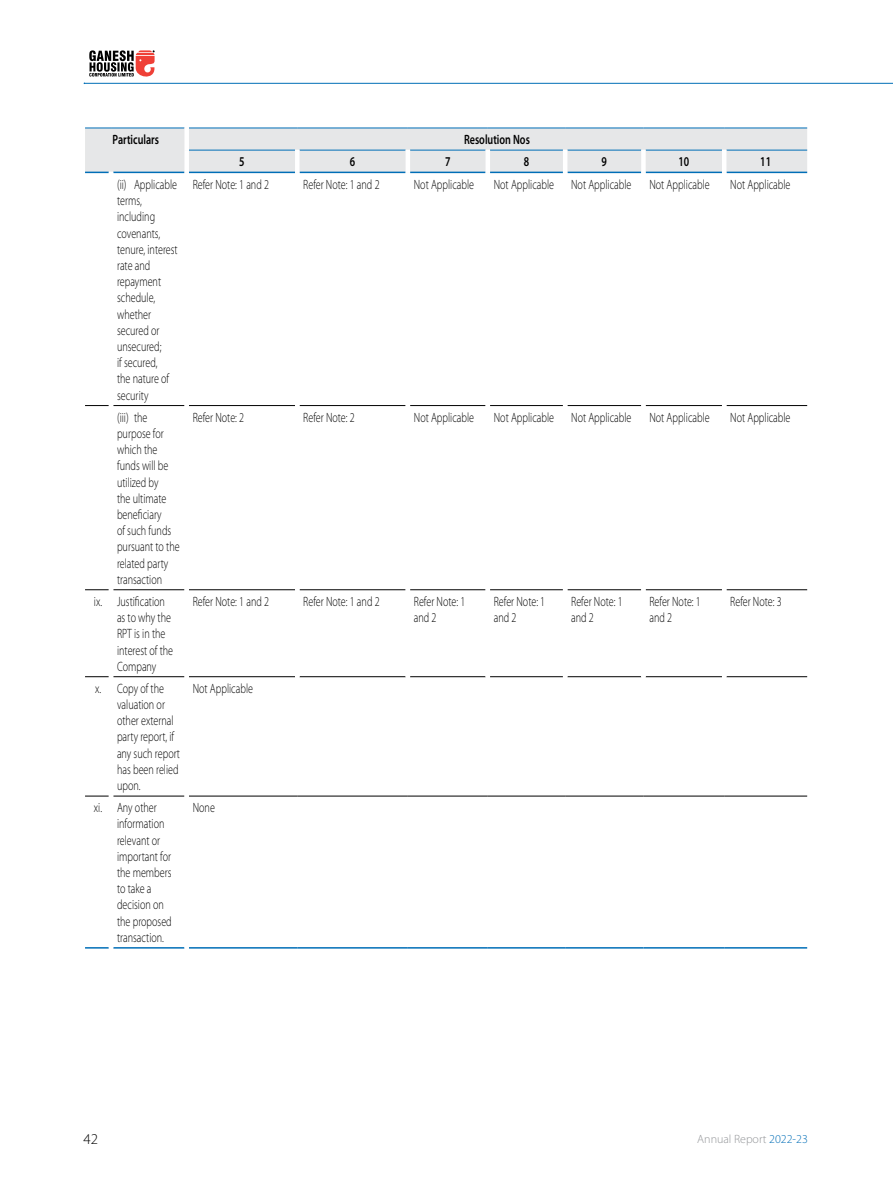
<style>
.page{position:relative;width:893px;height:1191px;background:#fff}
.page>*{position:absolute;margin:0;border:0;box-sizing:border-box;transform-origin:0 0}
.t1{font:300 15px "Myriad Pro";color:#000}
.t2{font:300 13.5px/16.2px "Myriad Pro";color:#000;scale:.75 1}
.t3{font:600 13.5px "Myriad Pro";color:#000;scale:.75 1}
.t4{font:300 12px "Myriad Pro";color:#939598}
.s1{color:#006eb7}
</style>
<div class="page">
<hr style="left:84px;top:83px;width:809px;height:1px;background:#006eb7">
<svg style="left:84px;top:50px;width:71px;height:34px"></svg>
<svg style="left:85px;top:405px;width:24px;height:1px"></svg>
<hr style="left:113px;top:405px;width:71px;height:1px;background:#000">
<hr style="left:189px;top:405px;width:106px;height:1px;background:#000">
<hr style="left:300px;top:405px;width:106px;height:1px;background:#000">
<hr style="left:410px;top:405px;width:76px;height:1px;background:#000">
<hr style="left:490px;top:405px;width:73px;height:1px;background:#000">
<hr style="left:567px;top:405px;width:74px;height:1px;background:#000">
<hr style="left:646px;top:405px;width:76px;height:1px;background:#000">
<hr style="left:726px;top:405px;width:81px;height:1px;background:#000">
<svg style="left:85px;top:589px;width:24px;height:1px"></svg>
<hr style="left:113px;top:589px;width:71px;height:1px;background:#000">
<hr style="left:189px;top:589px;width:106px;height:1px;background:#000">
<hr style="left:300px;top:589px;width:106px;height:1px;background:#000">
<hr style="left:410px;top:589px;width:76px;height:1px;background:#000">
<hr style="left:490px;top:589px;width:73px;height:1px;background:#000">
<hr style="left:567px;top:589px;width:74px;height:1px;background:#000">
<hr style="left:646px;top:589px;width:76px;height:1px;background:#000">
<hr style="left:726px;top:589px;width:81px;height:1px;background:#000">
<svg style="left:85px;top:676px;width:24px;height:1px"></svg>
<hr style="left:113px;top:676px;width:71px;height:1px;background:#000">
<hr style="left:189px;top:676px;width:106px;height:1px;background:#000">
<hr style="left:300px;top:676px;width:106px;height:1px;background:#000">
<hr style="left:410px;top:676px;width:76px;height:1px;background:#000">
<hr style="left:490px;top:676px;width:73px;height:1px;background:#000">
<hr style="left:567px;top:676px;width:74px;height:1px;background:#000">
<hr style="left:646px;top:676px;width:76px;height:1px;background:#000">
<hr style="left:726px;top:676px;width:81px;height:1px;background:#000">
<svg style="left:85px;top:795px;width:24px;height:1px"></svg>
<hr style="left:113px;top:795px;width:71px;height:1px;background:#000">
<hr style="left:189px;top:795px;width:108px;height:1px;background:#000">
<hr style="left:297px;top:795px;width:111px;height:1px;background:#000">
<hr style="left:408px;top:795px;width:80px;height:1px;background:#000">
<hr style="left:488px;top:795px;width:77px;height:1px;background:#000">
<hr style="left:565px;top:795px;width:78px;height:1px;background:#000">
<hr style="left:643px;top:795px;width:81px;height:1px;background:#000">
<hr style="left:724px;top:795px;width:83px;height:1px;background:#000">
<svg style="left:85px;top:947px;width:24px;height:1px"></svg>
<hr style="left:113px;top:947px;width:71px;height:1px;background:#006eb7">
<hr style="left:189px;top:947px;width:108px;height:1px;background:#006eb7">
<hr style="left:297px;top:947px;width:111px;height:1px;background:#006eb7">
<hr style="left:408px;top:947px;width:80px;height:1px;background:#006eb7">
<hr style="left:488px;top:947px;width:77px;height:1px;background:#006eb7">
<hr style="left:565px;top:947px;width:78px;height:1px;background:#006eb7">
<hr style="left:643px;top:947px;width:81px;height:1px;background:#006eb7">
<hr style="left:724px;top:947px;width:83px;height:1px;background:#006eb7">
<svg style="left:85px;top:128px;width:722px;height:45px;background:#dce2e6"></svg>
<hr style="left:113px;top:172px;width:71px;height:1px;background:#006eb7">
<hr style="left:189px;top:172px;width:106px;height:1px;background:#006eb7">
<hr style="left:300px;top:172px;width:106px;height:1px;background:#006eb7">
<hr style="left:410px;top:172px;width:76px;height:1px;background:#006eb7">
<hr style="left:490px;top:172px;width:73px;height:1px;background:#006eb7">
<hr style="left:567px;top:172px;width:74px;height:1px;background:#006eb7">
<hr style="left:646px;top:172px;width:76px;height:1px;background:#006eb7">
<hr style="left:726px;top:172px;width:81px;height:1px;background:#006eb7">
<div style="left:184px;top:128px;width:5px;height:22px;background:#fff"></div>
<div style="left:184px;top:150px;width:5px;height:22px;background:#fff"></div>
<div style="left:295px;top:150px;width:5px;height:22px;background:#fff"></div>
<hr style="left:406px;top:150px;width:4px;height:22px;background:#fff">
<hr style="left:486px;top:150px;width:4px;height:22px;background:#fff">
<hr style="left:563px;top:150px;width:4px;height:22px;background:#fff">
<div style="left:641px;top:150px;width:5px;height:22px;background:#fff"></div>
<hr style="left:722px;top:150px;width:4px;height:22px;background:#fff">
<hr style="left:109px;top:172px;width:4px;height:233px;background:#fff">
<div style="left:184px;top:172px;width:5px;height:233px;background:#fff"></div>
<div style="left:295px;top:172px;width:5px;height:233px;background:#fff"></div>
<hr style="left:406px;top:172px;width:4px;height:233px;background:#fff">
<hr style="left:486px;top:172px;width:4px;height:233px;background:#fff">
<hr style="left:563px;top:172px;width:4px;height:233px;background:#fff">
<div style="left:641px;top:172px;width:5px;height:233px;background:#fff"></div>
<hr style="left:722px;top:172px;width:4px;height:233px;background:#fff">
<p class="t3" style="left:113px;top:131px;width:63px">Particulars</p>
<p class="t3" style="left:464px;top:131px;width:89px">Resolution Nos</p>
<p class="t3" style="left:239px;top:153px;width:9px">5</p>
<p class="t3" style="left:350px;top:153px;width:9px">6</p>
<p class="t3" style="left:445px;top:153px;width:9px">7</p>
<p class="t3" style="left:524px;top:153px;width:9px">8</p>
<p class="t3" style="left:602px;top:153px;width:9px">9</p>
<p class="t3" style="left:678px;top:153px;width:16px">10</p>
<p class="t3" style="left:760px;top:153px;width:16px">11</p>
<p class="t2" style="left:117px;top:176px;width:82px">(ii) Applicable terms, including covenants, tenure, interest rate and repayment schedule, whether secured or unsecured;<br>if secured,<br>the nature of security</p>
<p class="t2" style="left:193px;top:176px;width:103px">Refer Note: 1 and 2</p>
<p class="t2" style="left:303px;top:176px;width:103px">Refer Note: 1 and 2</p>
<p class="t2" style="left:414px;top:176px;width:82px">Not Applicable</p>
<p class="t2" style="left:494px;top:176px;width:82px">Not Applicable</p>
<p class="t2" style="left:571px;top:176px;width:82px">Not Applicable</p>
<p class="t2" style="left:649px;top:176px;width:82px">Not Applicable</p>
<p class="t2" style="left:730px;top:176px;width:82px">Not Applicable</p>
<p class="t2" style="left:117px;top:409px;width:85px">(iii) the purpose for which the funds will be utilized by<br>the ultimate beneficiary<br>of such funds pursuant to the related party transaction</p>
<p class="t2" style="left:193px;top:409px;width:70px">Refer Note: 2</p>
<p class="t2" style="left:303px;top:409px;width:70px">Refer Note: 2</p>
<p class="t2" style="left:414px;top:409px;width:82px">Not Applicable</p>
<p class="t2" style="left:494px;top:409px;width:82px">Not Applicable</p>
<p class="t2" style="left:571px;top:409px;width:82px">Not Applicable</p>
<p class="t2" style="left:649px;top:409px;width:82px">Not Applicable</p>
<p class="t2" style="left:730px;top:409px;width:82px">Not Applicable</p>
<p class="t2" style="left:117px;top:593px;width:76px;text-indent:-23px">ix. Justification as to why the<br>RPT is in the interest of the<br>Company</p>
<p class="t2" style="left:193px;top:593px;width:103px">Refer Note: 1 and 2</p>
<p class="t2" style="left:303px;top:593px;width:103px">Refer Note: 1 and 2</p>
<p class="t2" style="left:414px;top:593px;width:70px">Refer Note: 1 and 2</p>
<p class="t2" style="left:494px;top:593px;width:70px">Refer Note: 1 and 2</p>
<p class="t2" style="left:571px;top:593px;width:70px">Refer Note: 1 and 2</p>
<p class="t2" style="left:649px;top:593px;width:70px">Refer Note: 1 and 2</p>
<p class="t2" style="left:730px;top:593px;width:70px">Refer Note: 3</p>
<p class="t2" style="left:117px;top:680px;width:86px;text-indent:-22px">x. Copy of the valuation or other external party report, if any such report has been relied upon.</p>
<p class="t2" style="left:193px;top:680px;width:82px">Not Applicable</p>
<p class="t2" style="left:117px;top:799px;width:74px;text-indent:-23px">xi. Any other information relevant or important for the members to take a decision on the proposed transaction.</p>
<p class="t2" style="left:193px;top:799px;width:31px">None</p>
<p class="t1" style="left:84px;top:1129px;width:16px">42</p>
<p class="t4" style="left:697px;top:1131px;width:112px">Annual Report <span class="s1">2022-23</span></p>
</div>
